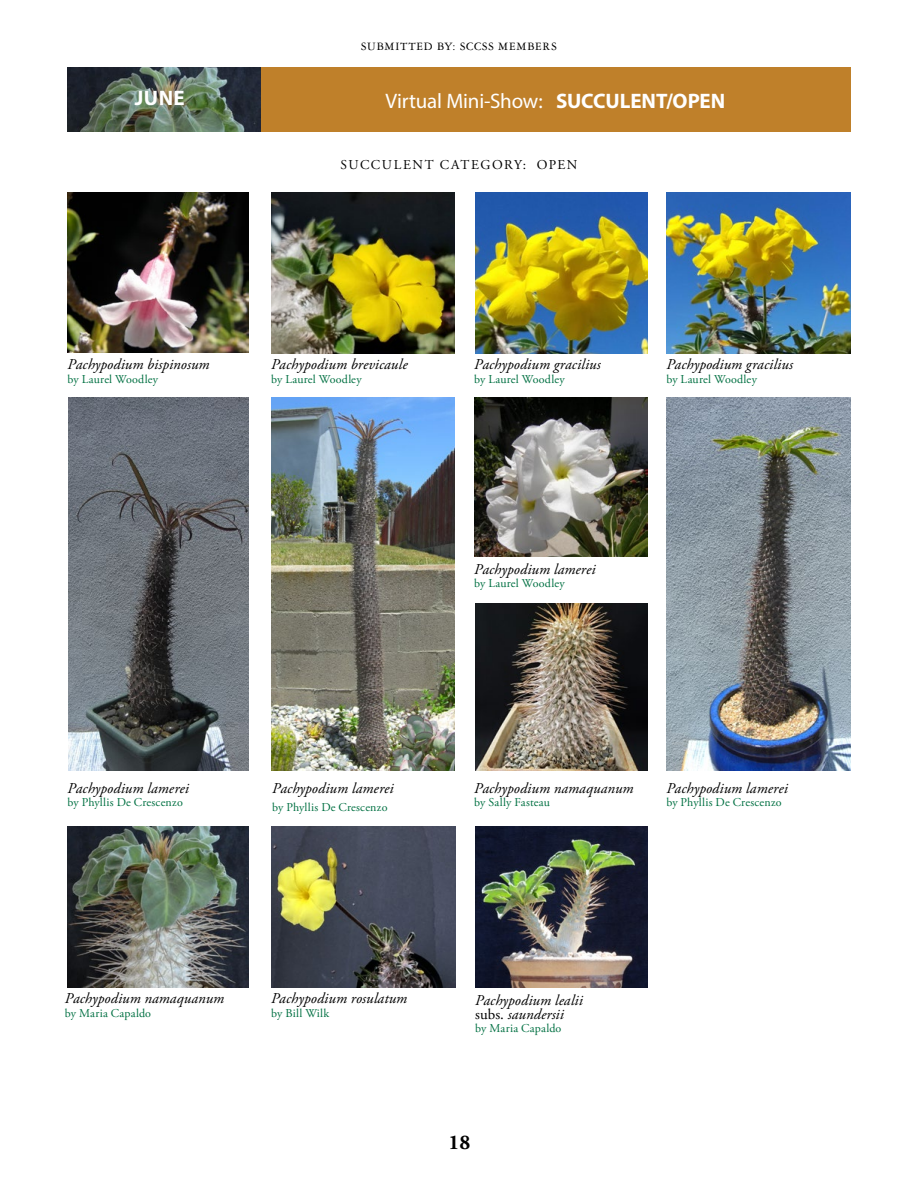
<style>
.page{position:relative;width:918px;height:1188px;background:#fff}
.page>*{position:absolute;margin:0;border:0;box-sizing:border-box;transform-origin:0 0}
.t1{font:21px "Myriad Pro";letter-spacing:-.01em;color:#fff}
.t2{font:700 21px "Myriad Pro";color:#fff}
.t3{font:700 21px "Adobe Garamond Pro";color:#000}
.t4{font:italic 15px/13.5px "Adobe Garamond Pro";letter-spacing:.005em;color:#000}
.t5{font:13.5px "Adobe Garamond Pro";letter-spacing:.115em;color:#000}
.t6{font:12px "Adobe Garamond Pro";letter-spacing:.015em;color:#007042}
.t7{font:12px "Garamond Three";letter-spacing:.065em;color:#000}
.s1{font-weight:700}
.s2{font-style:normal}
</style>
<div class="page">
<div style="left:260px;top:68px;width:590px;height:64px;background:#bf802a"></div>
<img style="left:68px;top:68px;width:192px;height:64px">
<img style="left:68px;top:192px;width:180px;height:160px">
<img style="left:271px;top:397px;width:184px;height:373px">
<img style="left:666px;top:397px;width:184px;height:373px">
<img style="left:475px;top:826px;width:173px;height:161px">
<img style="left:69px;top:397px;width:179px;height:373px">
<img style="left:474px;top:397px;width:174px;height:159px">
<img style="left:475px;top:192px;width:173px;height:161px">
<img style="left:475px;top:604px;width:173px;height:166px">
<img style="left:666px;top:192px;width:184px;height:161px">
<img style="left:271px;top:826px;width:184px;height:161px">
<img style="left:271px;top:192px;width:184px;height:161px">
<img style="left:68px;top:826px;width:180px;height:161px">
<p class="t7" style="left:361px;top:40px;width:197px">SUBMITTED BY: SCCSS MEMBERS</p>
<h1 class="t2" style="left:135px;top:84px;width:51px">JUNE</h1>
<h1 class="t1" style="left:385px;top:88px;width:341px">Virtual Mini-Show: <span class="s1">SUCCULENT/OPEN</span></h1>
<p class="t5" style="left:341px;top:156px;width:238px">SUCCULENT CATEGORY: OPEN</p>
<p class="t4" style="left:68px;top:358px;width:144px">Pachypodium bispinosum</p>
<p class="t6" style="left:68px;top:372px;width:92px">by Laurel Woodley</p>
<p class="t4" style="left:271px;top:358px;width:138px">Pachypodium brevicaule</p>
<p class="t6" style="left:271px;top:372px;width:92px">by Laurel Woodley</p>
<p class="t4" style="left:474px;top:358px;width:128px">Pachypodium gracilius</p>
<p class="t6" style="left:474px;top:372px;width:92px">by Laurel Woodley</p>
<p class="t4" style="left:666px;top:358px;width:128px">Pachypodium gracilius</p>
<p class="t6" style="left:666px;top:372px;width:92px">by Laurel Woodley</p>
<p class="t4" style="left:474px;top:563px;width:123px">Pachypodium lamerei</p>
<p class="t6" style="left:474px;top:576px;width:92px">by Laurel Woodley</p>
<p class="t4" style="left:68px;top:782px;width:123px">Pachypodium lamerei</p>
<p class="t6" style="left:68px;top:795px;width:117px">by Phyllis De Crescenzo</p>
<p class="t4" style="left:272px;top:782px;width:123px">Pachypodium lamerei</p>
<p class="t6" style="left:272px;top:800px;width:117px">by Phyllis De Crescenzo</p>
<p class="t4" style="left:474px;top:782px;width:161px">Pachypodium namaquanum</p>
<p class="t6" style="left:474px;top:795px;width:77px">by Sally Fasteau</p>
<p class="t4" style="left:666px;top:782px;width:123px">Pachypodium lamerei</p>
<p class="t6" style="left:666px;top:795px;width:117px">by Phyllis De Crescenzo</p>
<p class="t4" style="left:65px;top:992px;width:161px">Pachypodium namaquanum</p>
<p class="t6" style="left:65px;top:1006px;width:88px">by Maria Capaldo</p>
<p class="t4" style="left:271px;top:992px;width:138px">Pachypodium rosulatum</p>
<p class="t6" style="left:271px;top:1006px;width:60px">by Bill Wilk</p>
<p class="t4" style="left:475px;top:994px;width:109px">Pachypodium lealii <span class="s2">subs.</span> saundersii</p>
<p class="t6" style="left:475px;top:1021px;width:88px">by Maria Capaldo</p>
<h1 class="t3" style="left:449px;top:1130px;width:23px">18</h1>
</div>
